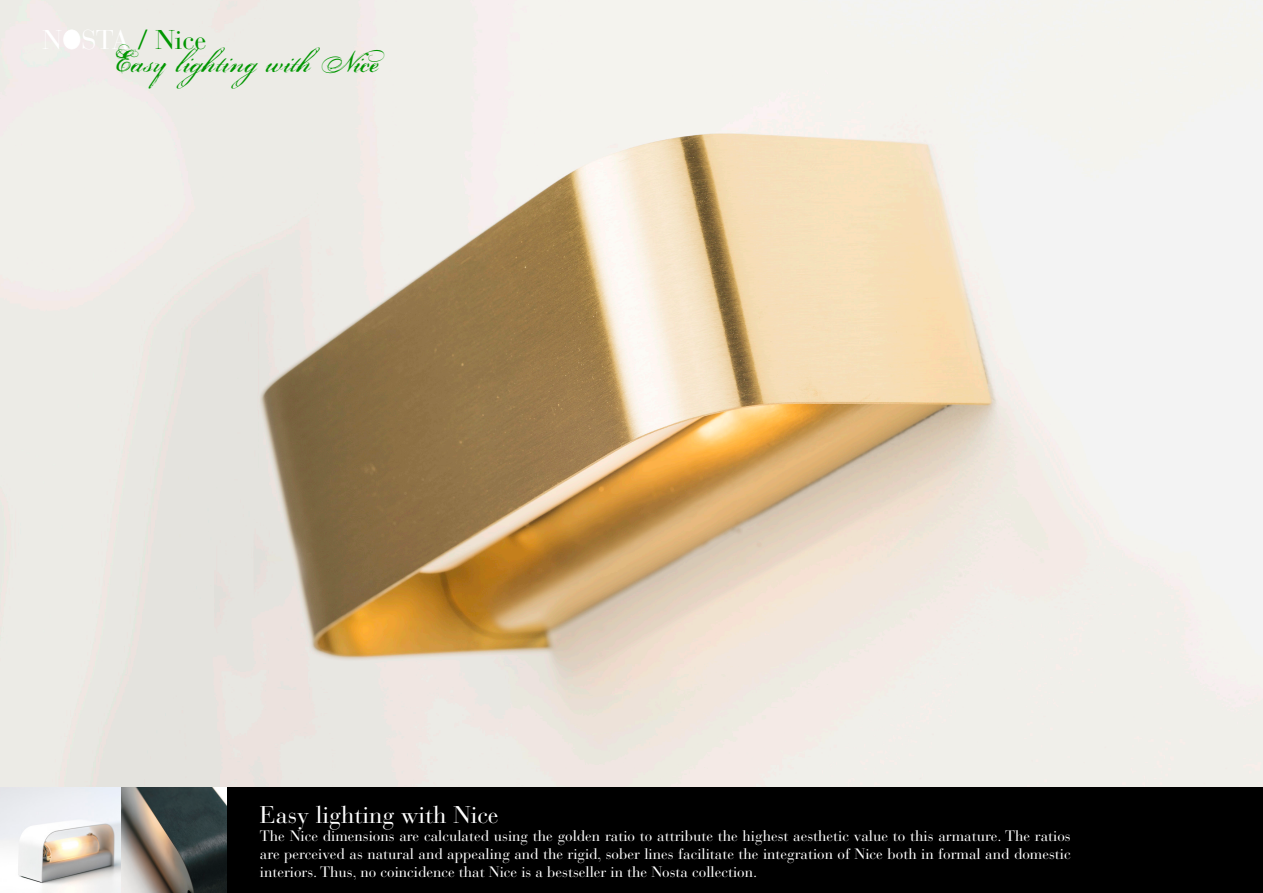
<style>
.page{position:relative;width:1263px;height:893px;background:#fff}
.page>*{position:absolute;margin:0;border:0;box-sizing:border-box;transform-origin:0 0}
.t1{font:36px "Porcelain";color:#009600}
.t2{font:27px "Bauer Bodoni Std";color:#fff}
.t3{font:24px "Bauer Bodoni Std";color:#fff}
.t4{font:15px/18px "Bauer Bodoni Std";color:#fff;text-align:justify}
.s1{color:#009600}
</style>
<div class="page">
<img style="left:0;top:0;width:1263px;height:846px">
<div style="left:64px;top:30px;width:16px;height:19px;background:#fff;border-radius:50%"></div>
<div style="left:226px;top:788px;width:1037px;height:105px;background:#000"></div>
<img style="left:1px;top:788px;width:225px;height:105px">
<p class="t2" style="left:43px;top:23px;width:165px">NOSTA <span class="s1">/ Nice</span></p>
<p class="t1" style="left:115px;top:42px;width:271px">Easy lighting with Nice</p>
<p class="t3" style="left:260px;top:800px;width:240px">Easy lighting with Nice</p>
<p class="t4" style="left:260px;top:827px;width:812px">The Nice dimensions are calculated using the golden ratio to attribute the highest aesthetic value to this armature. The ratios are perceived as natural and appealing and the rigid, sober lines facilitate the integration of Nice both in formal and domestic interiors. Thus, no coincidence that Nice is a bestseller in the Nosta collection.</p>
</div>
